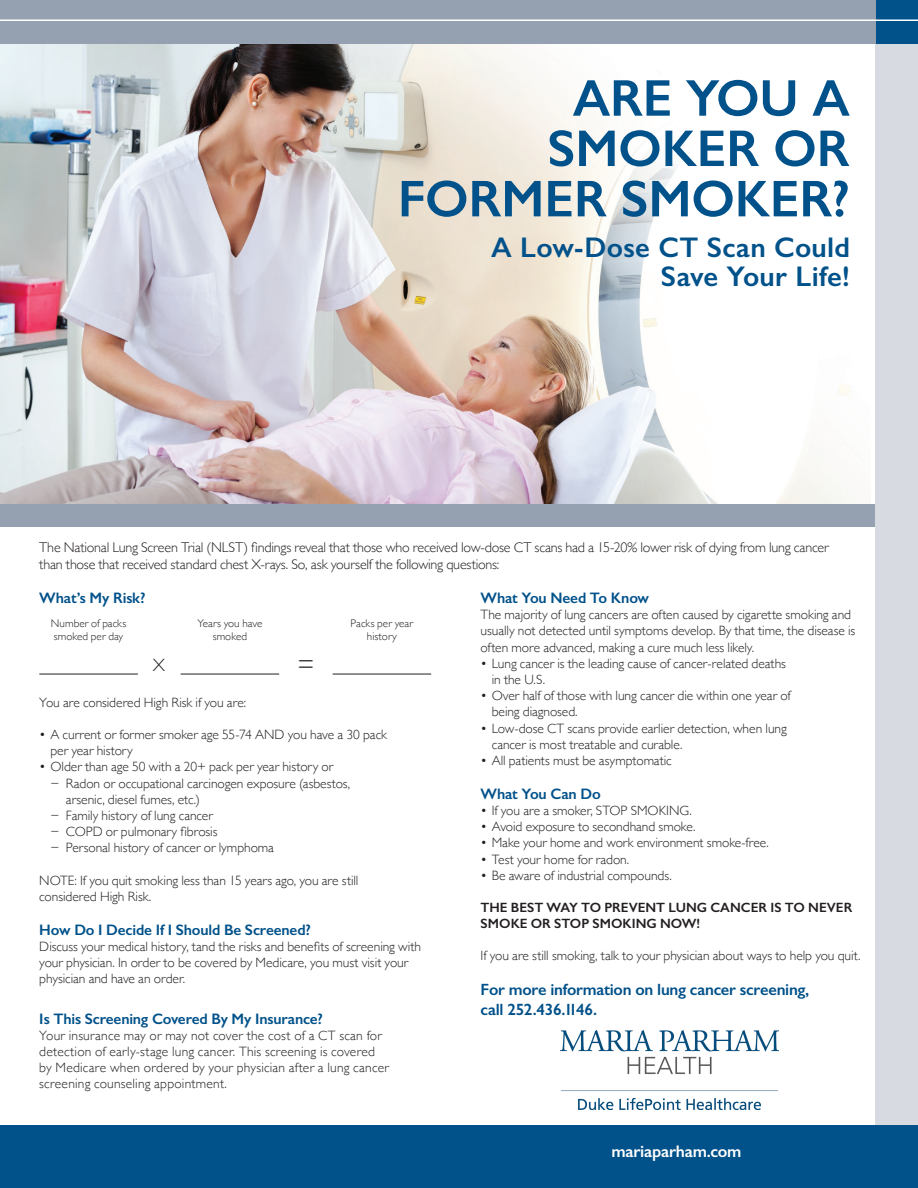
<style>
.page{position:relative;width:918px;height:1188px;background:#fff}
.page>*{position:absolute;margin:0;border:0;box-sizing:border-box;transform-origin:0 0}
.t1{font:600 51.9px/50.4px "Gill Sans";letter-spacing:-.01em;color:#01518a;text-align:right}
.t2{font:600 28.5px/28.5px "Gill Sans";letter-spacing:.01em;color:#01518a;text-align:right}
.t3{font:300 25.65px "Gill Sans";color:#231f20}
.t4{font:300 17.85px "Gill Sans";color:#231f20}
.t5{font:600 16.8px "Gill Sans";letter-spacing:-.015em;color:#fff}
.t6{font:600 16.35px/19.6px "Gill Sans";letter-spacing:-.015em;color:#01518a}
.t7{font:600 15.15px "Gill Sans";letter-spacing:-.01em;color:#01518a}
.t8{font:300 14.1px/17px "Gill Sans";letter-spacing:-.015em;color:#231f20}
.t9{font:300 13.5px/16.2px "Gill Sans";letter-spacing:-.005em;color:#231f20}
.t10{font:300 13.5px/16.2px "Gill Sans";letter-spacing:.015em;color:#231f20}
.t11{font:600 13.5px/16.2px "Gill Sans";color:#231f20}
.t12{font:300 11.1px/12.8px "Gill Sans";color:#231f20;text-align:center}
</style>
<div class="page">
<img style="left:0;top:44px;width:852px;height:460px">
<div style="left:0;top:504px;width:876px;height:22px;background:#95a1b0"></div>
<hr style="left:39px;top:674px;width:99px;height:1px;background:#231f20">
<hr style="left:181px;top:674px;width:98px;height:1px;background:#231f20">
<hr style="left:333px;top:674px;width:98px;height:1px;background:#231f20">
<div style="left:876px;top:0;width:42px;height:1188px;background:#d7dae0"></div>
<div style="left:0;top:0;width:918px;height:44px;background:#95a1b0"></div>
<div style="left:876px;top:0;width:42px;height:44px;background:#01518a"></div>
<div style="left:0;top:1125px;width:918px;height:63px;background:#01518a"></div>
<hr style="left:0;top:20px;width:918px;height:1px;background:#fff">
<img style="left:560px;top:1030px;width:218px;height:79px">
<h1 class="t1" style="left:398px;top:73px;width:454px">ARE YOU A<br>SMOKER OR<br>FORMER SMOKER?</h1>
<h2 class="t2" style="left:491px;top:233px;width:360px">A Low-Dose CT Scan Could<br>Save Your Life!</h2>
<p class="t8" style="left:39px;top:538px;width:791px">The National Lung Screen Trial (NLST) findings reveal that those who received low-dose CT scans had a 15-20% lower risk of dying from lung cancer than those that received standard chest X-rays. So, ask yourself the following questions:</p>
<p class="t7" style="left:39px;top:588px;width:108px">What’s My Risk?</p>
<p class="t12" style="left:51px;top:617px;width:77px;text-align:left">Number of packs smoked per day</p>
<p class="t12" style="left:197px;top:617px;width:67px">Years you have smoked</p>
<p class="t12" style="left:351px;top:617px;width:64px">Packs per year history</p>
<h3 class="t4" style="left:153px;top:651px;width:14px">X</h3>
<h3 class="t3" style="left:297px;top:645px;width:18px">=</h3>
<p class="t9" style="left:39px;top:693px;width:208px">You are considered High Risk if you are:</p>
<p class="t9" style="left:50px;top:726px;width:338px;text-indent:-11px">• A current or former smoker age 55-74 AND you have a 30 pack per year history</p>
<p class="t9" style="left:39px;top:758px;width:295px">• Older than age 50 with a 20+ pack per year history or</p>
<p class="t9" style="left:50px;top:774px;width:301px">− Radon or occupational carcinogen exposure (asbestos,</p>
<p class="t9" style="left:66px;top:791px;width:136px">arsenic, diesel fumes, etc.)</p>
<p class="t9" style="left:50px;top:807px;width:164px">− Family history of lung cancer</p>
<p class="t9" style="left:50px;top:823px;width:169px">− COPD or pulmonary fibrosis</p>
<p class="t9" style="left:50px;top:839px;width:225px">− Personal history of cancer or lymphoma</p>
<p class="t9" style="left:39px;top:872px;width:321px">NOTE: If you quit smoking less than 15 years ago, you are still considered High Risk.</p>
<p class="t7" style="left:39px;top:921px;width:273px">How Do I Decide If I Should Be Screened?</p>
<p class="t9" style="left:39px;top:938px;width:383px">Discuss your medical history, tand the risks and benefits of screening with your physician. In order to be covered by Medicare, you must visit your physician and have an order.</p>
<p class="t7" style="left:39px;top:1009px;width:285px">Is This Screening Covered By My Insurance?</p>
<p class="t10" style="left:39px;top:1027px;width:351px">Your insurance may or may not cover the cost of a CT scan for detection of early-stage lung cancer. This screening is covered by Medicare when ordered by your physician after a lung cancer screening counseling appointment.</p>
<p class="t7" style="left:481px;top:589px;width:170px">What You Need To Know</p>
<p class="t9" style="left:481px;top:606px;width:376px">The majority of lung cancers are often caused by cigarette smoking and usually not detected until symptoms develop. By that time, the disease is often more advanced, making a cure much less likely.</p>
<p class="t9" style="left:492px;top:655px;width:296px;text-indent:-11px">• Lung cancer is the leading cause of cancer-related deaths in the U.S.</p>
<p class="t9" style="left:492px;top:687px;width:301px;text-indent:-11px">• Over half of those with lung cancer die within one year of being diagnosed.</p>
<p class="t9" style="left:492px;top:719px;width:297px;text-indent:-11px">• Low-dose CT scans provide earlier detection, when lung cancer is most treatable and curable.</p>
<p class="t9" style="left:481px;top:752px;width:193px">• All patients must be asymptomatic</p>
<p class="t7" style="left:481px;top:785px;width:122px">What You Can Do</p>
<p class="t9" style="left:481px;top:802px;width:213px">• If you are a smoker, STOP SMOKING.</p>
<p class="t9" style="left:481px;top:818px;width:216px">• Avoid exposure to secondhand smoke.</p>
<p class="t9" style="left:481px;top:834px;width:290px">• Make your home and work environment smoke-free.</p>
<p class="t9" style="left:481px;top:850px;width:150px">• Test your home for radon.</p>
<p class="t9" style="left:481px;top:867px;width:193px">• Be aware of industrial compounds.</p>
<p class="t11" style="left:481px;top:899px;width:373px">THE BEST WAY TO PREVENT LUNG CANCER IS TO NEVER<br>SMOKE OR STOP SMOKING NOW!</p>
<p class="t9" style="left:481px;top:947px;width:381px">If you are still smoking, talk to your physician about ways to help you quit.</p>
<p class="t6" style="left:481px;top:980px;width:330px">For more information on lung cancer screening, call 252.436.1146.</p>
<p class="t5" style="left:612px;top:1141px;width:131px">mariaparham.com</p>
</div>
